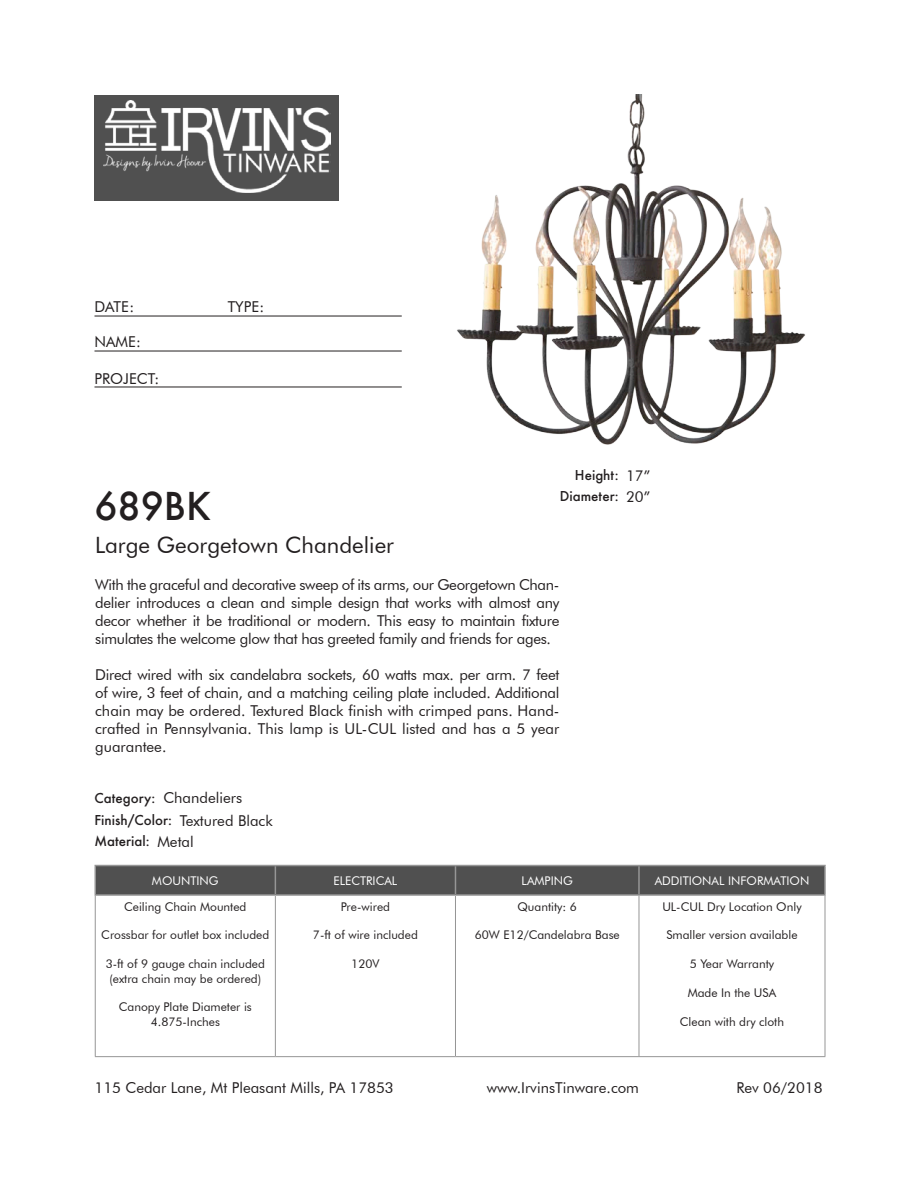
<style>
.page{position:relative;width:918px;height:1188px;background:#fff}
.page>*{position:absolute;margin:0;border:0;box-sizing:border-box;transform-origin:0 0}
.t1{font:500 37.5px "Futura";color:#231f20}
.t2{font:22.5px "Futura BT";color:#231f20}
.t3{font:15px/18px "Futura BT";color:#231f20;text-align:justify}
.t4{font:500 15px "Futura TOT";color:#231f20}
.t5{font:12px/14.4px "Futura BT";color:#231f20;text-align:center}
.t6{font:12px "Futura BT";color:#fff}
</style>
<div class="page">
<img style="left:457px;top:94px;width:348px;height:351px">
<hr style="left:94px;top:316px;width:308px;height:1px;background:#231f20">
<hr style="left:94px;top:351px;width:308px;height:1px;background:#231f20">
<hr style="left:94px;top:387px;width:308px;height:1px;background:#231f20">
<div style="left:94px;top:95px;width:245px;height:106px;background:#505050"></div>
<img style="left:104px;top:100px;width:227px;height:92px">
<hr style="left:95px;top:896px;width:1px;height:160px;background:#969696">
<hr style="left:275px;top:896px;width:1px;height:160px;background:#969696">
<hr style="left:455px;top:896px;width:1px;height:160px;background:#969696">
<hr style="left:639px;top:896px;width:1px;height:160px;background:#969696">
<hr style="left:825px;top:896px;width:1px;height:160px;background:#969696">
<hr style="left:95px;top:1056px;width:180px;height:1px;background:#969696">
<hr style="left:275px;top:1056px;width:180px;height:1px;background:#969696">
<hr style="left:455px;top:1056px;width:184px;height:1px;background:#969696">
<hr style="left:639px;top:1056px;width:186px;height:1px;background:#969696">
<hr style="left:94px;top:865px;width:181px;height:1px;background:#969696">
<hr style="left:94px;top:866px;width:2px;height:28px;background:#969696">
<hr style="left:275px;top:865px;width:180px;height:1px;background:#969696">
<hr style="left:455px;top:865px;width:184px;height:1px;background:#969696">
<div style="left:96px;top:866px;width:728px;height:28px;background:#505050"></div>
<hr style="left:639px;top:865px;width:187px;height:1px;background:#969696">
<hr style="left:638px;top:866px;width:2px;height:28px;background:#969696">
<hr style="left:824px;top:866px;width:2px;height:28px;background:#969696">
<hr style="left:94px;top:894px;width:181px;height:2px;background:#969696">
<hr style="left:275px;top:894px;width:180px;height:2px;background:#969696">
<hr style="left:455px;top:894px;width:184px;height:2px;background:#969696">
<hr style="left:639px;top:894px;width:187px;height:2px;background:#969696">
<p class="t3" style="left:94px;top:297px;width:41px">DATE:</p>
<p class="t3" style="left:228px;top:297px;width:38px">TYPE:</p>
<p class="t3" style="left:94px;top:333px;width:48px">NAME:</p>
<p class="t3" style="left:94px;top:369px;width:66px">PROJECT:</p>
<p class="t4" style="left:575px;top:466px;width:45px">Height:</p>
<p class="t3" style="left:626px;top:466px;width:26px">17”</p>
<p class="t3" style="left:626px;top:487px;width:26px">20”</p>
<p class="t1" style="left:94px;top:481px;width:118px">689BK</p>
<p class="t2" style="left:95px;top:531px;width:300px">Large Georgetown Chandelier</p>
<p class="t3" style="left:95px;top:575px;width:466px">With the graceful and decorative sweep of its arms, our Georgetown Chan&shy;delier introduces a clean and simple design that works with almost any decor whether it be traditional or modern. This easy to maintain fixture simulates the welcome glow that has greeted family and friends for ages.</p>
<p class="t3" style="left:95px;top:665px;width:466px">Direct wired with six candelabra sockets, 60 watts max. per arm. 7 feet of wire, 3 feet of chain, and a matching ceiling plate included. Additional chain may be ordered. Textured Black finish with crimped pans. Hand&shy;crafted in Pennsylvania. This lamp is UL-CUL listed and has a 5 year guarantee.</p>
<p class="t4" style="left:94px;top:789px;width:62px">Category:</p>
<p class="t4" style="left:94px;top:812px;width:79px">Finish/Color:</p>
<p class="t4" style="left:94px;top:832px;width:57px">Material:</p>
<p class="t4" style="left:560px;top:487px;width:60px">Diameter:</p>
<p class="t3" style="left:163px;top:789px;width:80px">Chandeliers</p>
<p class="t3" style="left:180px;top:811px;width:94px">Textured Black</p>
<p class="t3" style="left:157px;top:832px;width:38px">Metal</p>
<p class="t6" style="left:152px;top:873px;width:68px">MOUNTING</p>
<p class="t6" style="left:333px;top:873px;width:65px">ELECTRICAL</p>
<p class="t6" style="left:522px;top:873px;width:53px">LAMPING</p>
<p class="t6" style="left:655px;top:873px;width:156px">ADDITIONAL INFORMATION</p>
<p class="t5" style="left:124px;top:899px;width:124px">Ceiling Chain Mounted</p>
<p class="t5" style="left:101px;top:928px;width:169px">Crossbar for outlet box included</p>
<p class="t5" style="left:106px;top:957px;width:161px">3-ft of 9 gauge chain included (extra chain may be ordered)</p>
<p class="t5" style="left:119px;top:1000px;width:134px">Canopy Plate Diameter is<br>4.875-Inches</p>
<p class="t5" style="left:341px;top:899px;width:51px">Pre-wired</p>
<p class="t5" style="left:313px;top:928px;width:106px">7-ft of wire included</p>
<p class="t5" style="left:351px;top:957px;width:30px">120V</p>
<p class="t5" style="left:662px;top:899px;width:141px">UL-CUL Dry Location Only</p>
<p class="t5" style="left:666px;top:928px;width:133px">Smaller version available</p>
<p class="t5" style="left:690px;top:957px;width:86px">5 Year Warranty</p>
<p class="t5" style="left:688px;top:985px;width:90px">Made In the USA</p>
<p class="t5" style="left:680px;top:1014px;width:106px">Clean with dry cloth</p>
<p class="t5" style="left:518px;top:899px;width:61px">Quantity: 6</p>
<p class="t5" style="left:475px;top:928px;width:147px">60W E12/Candelabra Base</p>
<p class="t3" style="left:94px;top:1078px;width:301px">115 Cedar Lane, Mt Pleasant Mills, PA 17853</p>
<p class="t3" style="left:487px;top:1078px;width:154px">www.IrvinsTinware.com</p>
<p class="t3" style="left:736px;top:1078px;width:88px">Rev 06/2018</p>
</div>
